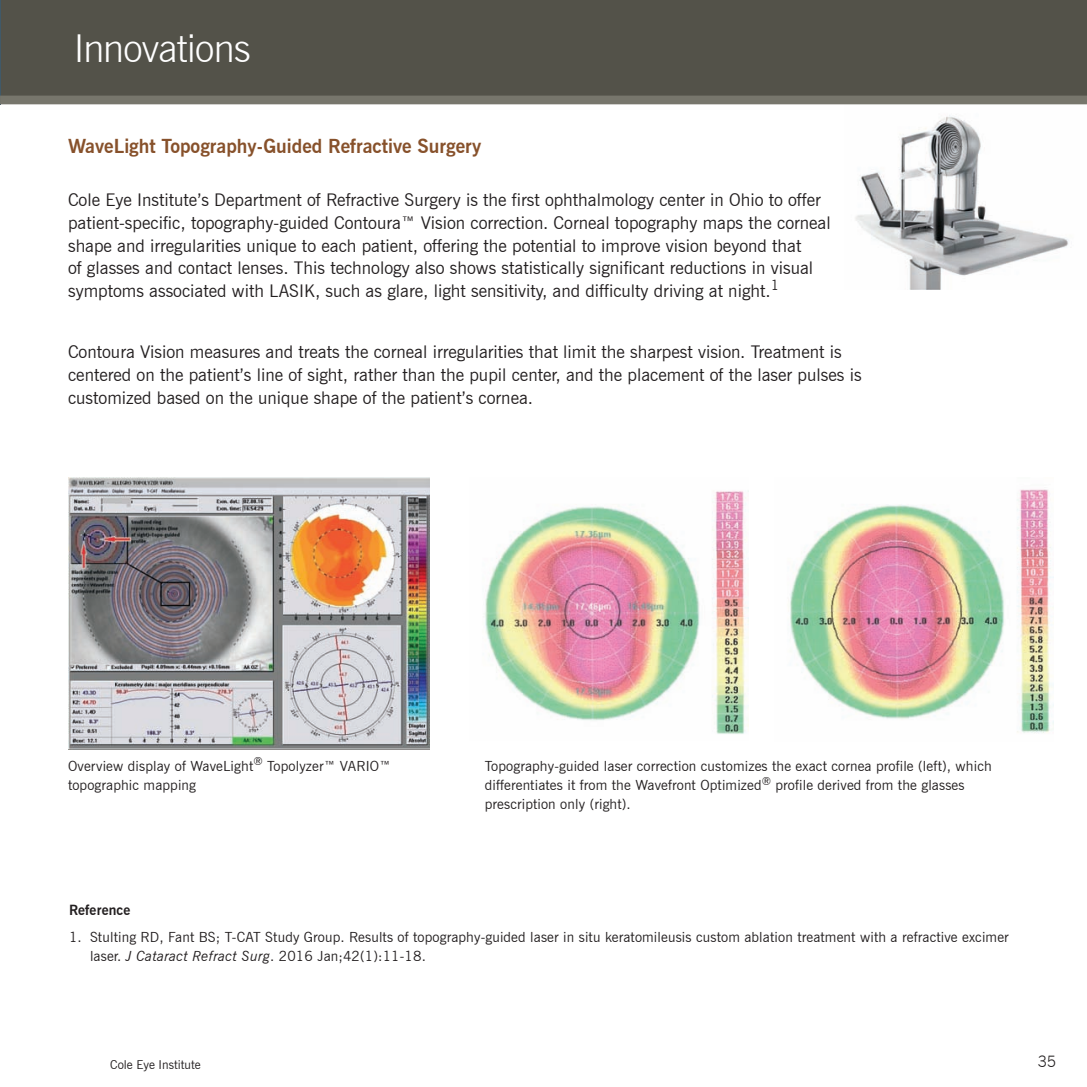
<style>
.page{position:relative;width:1087px;height:1087px;background:#fff}
.page>*{position:absolute;margin:0;border:0;box-sizing:border-box;transform-origin:0 0}
.t1{font:300 38.5px "News Gothic BT";letter-spacing:-.02em;color:#fff}
.t2{font:700 19.25px "News Gothic BT";color:#87512b}
.t3{font:17.5px/22.8px "News Gothic BT";color:#231f20}
.t4{font:300 15.75px "News Gothic BT";color:#231f20}
.t5{font:14px/19.2px "News Gothic BT";letter-spacing:.01em;color:#231f20}
.t6{font:700 14px "News Gothic BT";letter-spacing:.01em;color:#231f20}
.t7{font:12.25px "News Gothic BT";color:#231f20}
.s1{font-style:italic}
</style>
<div class="page">
<img style="left:484px;top:491px;width:264px;height:243px">
<img style="left:790px;top:489px;width:263px;height:244px">
<img style="left:68px;top:477px;width:362px;height:273px">
<img style="left:844px;top:104px;width:243px;height:185px">
<div style="left:0;top:0;width:1087px;height:100px;background:#535249"></div>
<div style="left:0;top:96px;width:1087px;height:8px;background:#77766c"></div>
<hr style="left:0;top:0;width:1px;height:104px;background:#405968">
<h1 class="t1" style="left:74px;top:25px;width:178px">Innovations</h1>
<p class="t2" style="left:68px;top:134px;width:415px">WaveLight Topography-Guided Refractive Surgery</p>
<p class="t3" style="left:68px;top:188px;width:764px">Cole Eye Institute’s Department of Refractive Surgery is the first ophthalmology center in Ohio to offer patient-specific, topography-guided Contoura™ Vision correction. Corneal topography maps the corneal shape and irregularities unique to each patient, offering the potential to improve vision beyond that<br>of glasses and contact lenses. This technology also shows statistically significant reductions in visual symptoms associated with LASIK, such as glare, light sensitivity, and difficulty driving at night.<sup>1</sup></p>
<p class="t3" style="left:68px;top:341px;width:795px">Contoura Vision measures and treats the corneal irregularities that limit the sharpest vision. Treatment is centered on the patient’s line of sight, rather than the pupil center, and the placement of the laser pulses is customized based on the unique shape of the patient’s cornea.</p>
<p class="t5" style="left:68px;top:756px;width:324px">Overview display of WaveLight<sup>®</sup> Topolyzer™ VARIO™ topographic mapping</p>
<p class="t5" style="left:485px;top:756px;width:508px">Topography-guided laser correction customizes the exact cornea profile (left), which differentiates it from the Wavefront Optimized<sup>®</sup> profile derived from the glasses prescription only (right).</p>
<p class="t6" style="left:69px;top:901px;width:63px">Reference</p>
<p class="t5" style="left:90px;top:927px;width:920px;text-indent:-21px">1. Stulting RD, Fant BS; T-CAT Study Group. Results of topography-guided laser in situ keratomileusis custom ablation treatment with a refractive excimer laser. <span class="s1">J Cataract Refract Surg</span>. 2016 Jan;42(1):11-18.</p>
<p class="t7" style="left:110px;top:1057px;width:92px">Cole Eye Institute</p>
<p class="t4" style="left:1037px;top:1051px;width:20px">35</p>
</div>
